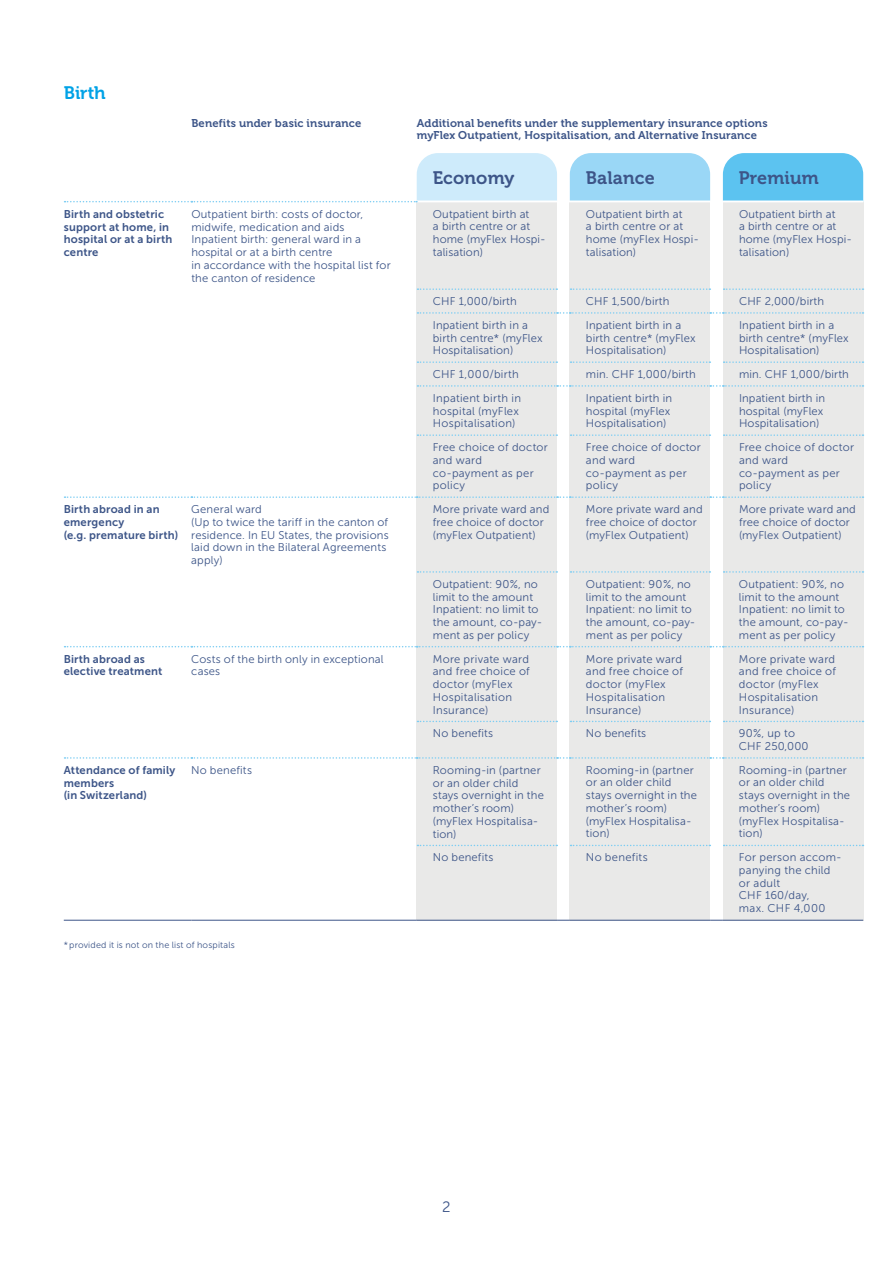
<style>
.page{position:relative;width:893px;height:1263px;background:#fff}
.page>*{position:absolute;margin:0;border:0;box-sizing:border-box;transform-origin:0 0}
.t1{font:18px "Museo 700";letter-spacing:.01em;color:#3d5588}
.t2{font:18px "Museo 700";letter-spacing:-.005em;color:#00a2e6}
.t3{font:15px "Museo Sans 300";color:#3d5588}
.t4{font:11.25px/12.8px "Museo Sans 300";letter-spacing:.01em;color:#3d5588}
.t5{font:11.25px/12.8px "Museo Sans 700";letter-spacing:.015em;color:#3d5588}
.t6{font:11.25px/12.8px "Museo 700";letter-spacing:.015em;color:#3d5588}
.t7{font:11.25px "Museo Sans 300";letter-spacing:.03em;color:#3d5588}
.t8{font:9px "Museo Sans 300";letter-spacing:.025em;color:#3d5588}
</style>
<div class="page">
<div style="left:723px;top:202px;width:140px;height:719px;background:#e9e9e8"></div>
<div style="left:723px;top:153px;width:140px;height:48px;background:#5cc3f0"></div>
<div style="left:570px;top:153px;width:140px;height:48px;background:#9ad7f6"></div>
<div style="left:417px;top:202px;width:140px;height:719px;background:#e9e9e8"></div>
<div style="left:570px;top:202px;width:140px;height:719px;background:#e9e9e8"></div>
<svg style="left:65px;top:153px;width:492px;height:49px"></svg>
<svg style="left:417px;top:288px;width:140px;height:2px"></svg>
<svg style="left:571px;top:288px;width:139px;height:2px"></svg>
<svg style="left:724px;top:288px;width:139px;height:2px"></svg>
<svg style="left:417px;top:361px;width:140px;height:2px"></svg>
<svg style="left:571px;top:361px;width:139px;height:2px"></svg>
<svg style="left:724px;top:361px;width:139px;height:2px"></svg>
<svg style="left:417px;top:434px;width:140px;height:2px"></svg>
<svg style="left:571px;top:434px;width:139px;height:2px"></svg>
<svg style="left:724px;top:434px;width:139px;height:2px"></svg>
<svg style="left:65px;top:496px;width:798px;height:2px"></svg>
<svg style="left:417px;top:571px;width:140px;height:2px"></svg>
<svg style="left:571px;top:571px;width:139px;height:2px"></svg>
<svg style="left:724px;top:571px;width:139px;height:2px"></svg>
<svg style="left:417px;top:721px;width:140px;height:1px"></svg>
<svg style="left:571px;top:721px;width:139px;height:1px"></svg>
<svg style="left:724px;top:721px;width:139px;height:1px"></svg>
<svg style="left:417px;top:845px;width:140px;height:1px"></svg>
<svg style="left:571px;top:845px;width:139px;height:1px"></svg>
<svg style="left:724px;top:845px;width:139px;height:1px"></svg>
<svg style="left:65px;top:757px;width:798px;height:2px"></svg>
<svg style="left:65px;top:646px;width:798px;height:1px"></svg>
<svg style="left:417px;top:312px;width:446px;height:2px"></svg>
<svg style="left:417px;top:385px;width:446px;height:2px"></svg>
<hr style="left:64px;top:920px;width:127px;height:1px;background:#3d5588">
<hr style="left:191px;top:920px;width:226px;height:1px;background:#3d5588">
<hr style="left:417px;top:920px;width:140px;height:1px;background:#3d5588">
<svg style="left:557px;top:920px;width:13px;height:1px"></svg>
<hr style="left:570px;top:920px;width:140px;height:1px;background:#3d5588">
<svg style="left:710px;top:920px;width:13px;height:1px"></svg>
<hr style="left:723px;top:920px;width:140px;height:1px;background:#3d5588">
<h1 class="t2" style="left:64px;top:82px;width:43px">Birth</h1>
<p class="t6" style="left:191px;top:117px;width:172px">Benefits under basic insurance</p>
<p class="t6" style="left:417px;top:117px;width:352px">Additional benefits under the supplementary insurance options myFlex Outpatient, Hospitalisation, and Alternative Insurance</p>
<h1 class="t1" style="left:433px;top:168px;width:83px">Economy</h1>
<h1 class="t1" style="left:586px;top:168px;width:71px">Balance</h1>
<h1 class="t1" style="left:739px;top:168px;width:81px">Premium</h1>
<p class="t5" style="left:64px;top:207px;width:110px">Birth and obstetric support at home, in hospital or at a birth centre</p>
<p class="t4" style="left:191px;top:208px;width:201px">Outpatient birth: costs of doctor, midwife, medication and aids<br>Inpatient birth: general ward in a hospital or at a birth centre<br>in accordance with the hospital list for the canton of residence</p>
<p class="t4" style="left:433px;top:208px;width:114px">Outpatient birth at<br>a birth centre or at home (myFlex Hospi&shy;talisation)</p>
<p class="t4" style="left:586px;top:208px;width:114px">Outpatient birth at<br>a birth centre or at home (myFlex Hospi&shy;talisation)</p>
<p class="t4" style="left:739px;top:208px;width:114px">Outpatient birth at<br>a birth centre or at home (myFlex Hospi&shy;talisation)</p>
<p class="t4" style="left:433px;top:295px;width:85px">CHF 1,000/birth</p>
<p class="t4" style="left:586px;top:295px;width:85px">CHF 1,500/birth</p>
<p class="t4" style="left:739px;top:295px;width:87px">CHF 2,000/birth</p>
<p class="t4" style="left:433px;top:319px;width:111px">Inpatient birth in a birth centre* (myFlex<br>Hospitalisation)</p>
<p class="t4" style="left:586px;top:319px;width:111px">Inpatient birth in a birth centre* (myFlex<br>Hospitalisation)</p>
<p class="t4" style="left:739px;top:319px;width:111px">Inpatient birth in a birth centre* (myFlex<br>Hospitalisation)</p>
<p class="t4" style="left:433px;top:368px;width:88px">CHF 1,000/birth</p>
<p class="t4" style="left:586px;top:368px;width:111px">min. CHF 1,000/birth</p>
<p class="t4" style="left:739px;top:368px;width:111px">min. CHF 1,000/birth</p>
<p class="t4" style="left:433px;top:392px;width:90px">Inpatient birth in hospital (myFlex<br>Hospitalisation)</p>
<p class="t4" style="left:586px;top:392px;width:88px">Inpatient birth in hospital (myFlex<br>Hospitalisation)</p>
<p class="t4" style="left:739px;top:392px;width:88px">Inpatient birth in hospital (myFlex<br>Hospitalisation)</p>
<p class="t4" style="left:433px;top:441px;width:117px">Free choice of doctor and ward co-payment as per policy</p>
<p class="t4" style="left:586px;top:441px;width:117px">Free choice of doctor and ward co-payment as per policy</p>
<p class="t4" style="left:739px;top:441px;width:117px">Free choice of doctor and ward co-payment as per policy</p>
<p class="t5" style="left:64px;top:503px;width:116px">Birth abroad in an emergency<br>(e.g. premature birth)</p>
<p class="t4" style="left:191px;top:503px;width:199px">General ward<br>(Up to twice the tariff in the canton of residence. In EU States, the provisions laid down in the Bilateral Agreements apply)</p>
<p class="t4" style="left:433px;top:503px;width:118px">More private ward and free choice of doctor (myFlex Outpatient)</p>
<p class="t4" style="left:586px;top:503px;width:118px">More private ward and free choice of doctor (myFlex Outpatient)</p>
<p class="t4" style="left:739px;top:503px;width:118px">More private ward and free choice of doctor (myFlex Outpatient)</p>
<p class="t4" style="left:433px;top:578px;width:111px">Outpatient: 90%, no limit to the amount<br>Inpatient: no limit to the amount, co-pay&shy;ment as per policy</p>
<p class="t4" style="left:586px;top:578px;width:111px">Outpatient: 90%, no limit to the amount<br>Inpatient: no limit to the amount, co-pay&shy;ment as per policy</p>
<p class="t4" style="left:739px;top:578px;width:111px">Outpatient: 90%, no limit to the amount<br>Inpatient: no limit to the amount, co-pay&shy;ment as per policy</p>
<p class="t5" style="left:64px;top:652px;width:100px">Birth abroad as elective treatment</p>
<p class="t4" style="left:191px;top:652px;width:194px">Costs of the birth only in exceptional cases</p>
<p class="t4" style="left:433px;top:652px;width:99px">More private ward and free choice of doctor (myFlex<br>Hospitalisation<br>Insurance)</p>
<p class="t4" style="left:586px;top:652px;width:99px">More private ward and free choice of doctor (myFlex<br>Hospitalisation<br>Insurance)</p>
<p class="t4" style="left:739px;top:652px;width:99px">More private ward and free choice of doctor (myFlex<br>Hospitalisation<br>Insurance)</p>
<p class="t4" style="left:433px;top:727px;width:62px">No benefits</p>
<p class="t4" style="left:586px;top:727px;width:62px">No benefits</p>
<p class="t4" style="left:739px;top:727px;width:71px">90%, up to<br>CHF 250,000</p>
<p class="t5" style="left:64px;top:763px;width:113px">Attendance of family members<br>(in Switzerland)</p>
<p class="t4" style="left:191px;top:764px;width:62px">No benefits</p>
<p class="t4" style="left:433px;top:764px;width:113px">Rooming-in (partner or an older child stays overnight in the mother’s room) (myFlex Hospitalisa&shy;tion)</p>
<p class="t4" style="left:586px;top:763px;width:113px">Rooming-in (partner or an older child stays overnight in the mother’s room) (myFlex Hospitalisa&shy;tion)</p>
<p class="t4" style="left:739px;top:763px;width:113px">Rooming-in (partner or an older child stays overnight in the mother’s room) (myFlex Hospitalisa&shy;tion)</p>
<p class="t4" style="left:433px;top:851px;width:62px">No benefits</p>
<p class="t7" style="left:586px;top:851px;width:63px">No benefits</p>
<p class="t4" style="left:739px;top:851px;width:104px">For person accom&shy;panying the child or adult<br>CHF 160/day,<br>max. CHF 4,000</p>
<p class="t8" style="left:64px;top:940px;width:173px">* provided it is not on the list of hospitals</p>
<h2 class="t3" style="left:442px;top:1198px;width:10px">2</h2>
</div>
